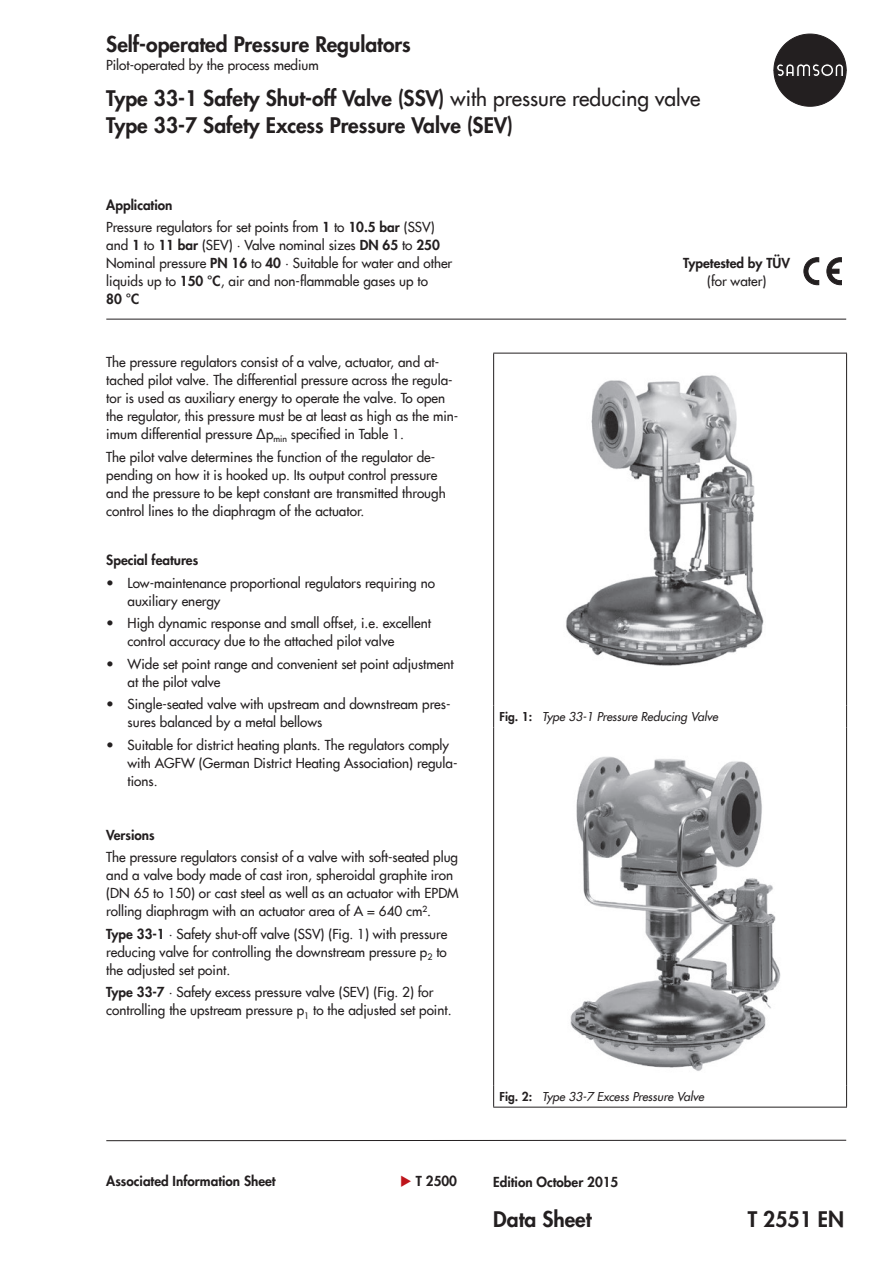
<style>
.page{position:relative;width:893px;height:1263px;background:#fff}
.page>*{position:absolute;margin:0;border:0;box-sizing:border-box;transform-origin:0 0}
.t1{font:800 21px/27px "Futura Com";color:#231f20}
.t2{font:500 13.5px/18px "Futura Com";color:#231f20}
.t3{font:800 13.5px "Futura Com";color:#231f20}
.t4{font:italic 500 12px "Futura Com";color:#231f20}
.s1{font-weight:500}
.s2{font-weight:800}
.s3{font-family:"Futura";font-weight:400}
.s4{font-weight:800;font-style:normal}
.s5{color:#be151b}
</style>
<div class="page">
<svg style="left:774px;top:34px;width:72px;height:72px"></svg>
<hr style="left:106px;top:319px;width:740px;height:1px;background:#231f20">
<svg style="left:804px;top:258px;width:15px;height:27px"></svg>
<svg style="left:827px;top:258px;width:15px;height:27px"></svg>
<div style="left:829px;top:269px;width:10px;height:4px;background:#231f20;border:1px solid #231f20"></div>
<svg style="left:106px;top:1139px;width:741px;height:2px"></svg>
<hr style="left:493px;top:353px;width:354px;height:1px;background:#231f20">
<hr style="left:493px;top:353px;width:1px;height:352px;background:#231f20">
<hr style="left:846px;top:353px;width:1px;height:352px;background:#231f20">
<svg style="left:493px;top:705px;width:1px;height:22px"></svg>
<svg style="left:846px;top:705px;width:1px;height:22px"></svg>
<hr style="left:493px;top:727px;width:1px;height:358px;background:#231f20">
<hr style="left:846px;top:727px;width:1px;height:358px;background:#231f20">
<svg style="left:493px;top:1085px;width:1px;height:22px"></svg>
<svg style="left:846px;top:1085px;width:1px;height:22px"></svg>
<hr style="left:493px;top:1107px;width:354px;height:1px;background:#231f20">
<img style="left:566px;top:375px;width:198px;height:291px">
<img style="left:570px;top:756px;width:211px;height:315px">
<h1 class="t1" style="left:106px;top:30px;width:306px">Self-operated Pressure Regulators</h1>
<p class="t2" style="left:106px;top:55px;width:214px">Pilot-operated by the process medium</p>
<h1 class="t1" style="left:106px;top:84px;width:596px">Type 33-1 Safety Shut-off Valve (SSV) <span class="s1">with pressure reducing valve<br></span>Type 33-7 Safety Excess Pressure Valve (SEV)</h1>
<p class="t2" style="left:106px;top:193px;width:330px;line-height:22.5px"><span class="s2">Application<br></span>Pressure regulators for set points from <span class="s2">1</span> to <span class="s2">10.5 bar</span> (SSV)</p>
<p class="t2" style="left:106px;top:235px;width:348px">and <span class="s2">1</span> to <span class="s2">11 bar</span> (SEV) · Valve nominal sizes <span class="s2">DN 65</span> to <span class="s2">250<br></span>Nominal pressure <span class="s2">PN 16</span> to <span class="s2">40</span> · Suitable for water and other liquids up to <span class="s2">150 °C</span>, air and non-flammable gases up to<br><span class="s2">80 °C</span></p>
<p class="t2" style="left:106px;top:352px;width:354px">The pressure regulators consist of a valve, actuator, and at&shy;tached pilot valve. The differential pressure across the regula&shy;tor is used as auxiliary energy to operate the valve. To open the regulator, this pressure must be at least as high as the min&shy;imum differential pressure ∆p<sub>min</sub> specified in Table 1.</p>
<p class="t2" style="left:106px;top:447px;width:341px">The pilot valve determines the function of the regulator de&shy;pending on how it is hooked up. Its output control pressure and the pressure to be kept constant are transmitted through control lines to the diaphragm of the actuator.</p>
<p class="t3" style="left:106px;top:550px;width:93px">Special features</p>
<p class="t2" style="left:128px;top:573px;width:309px;text-indent:-21px"><span class="s3">•</span> Low-maintenance proportional regulators requiring no auxiliary energy</p>
<p class="t2" style="left:128px;top:613px;width:305px;text-indent:-21px"><span class="s3">•</span> High dynamic response and small offset, i.e. excellent control accuracy due to the attached pilot valve</p>
<p class="t2" style="left:128px;top:654px;width:328px;text-indent:-21px"><span class="s3">•</span> Wide set point range and convenient set point adjustment at the pilot valve</p>
<p class="t2" style="left:128px;top:694px;width:324px;text-indent:-21px"><span class="s3">•</span> Single-seated valve with upstream and downstream pres&shy;sures balanced by a metal bellows</p>
<p class="t2" style="left:128px;top:735px;width:331px;text-indent:-21px"><span class="s3">•</span> Suitable for district heating plants. The regulators comply with AGFW (German District Heating Association) regula&shy;tions.</p>
<p class="t3" style="left:106px;top:824px;width:50px">Versions</p>
<p class="t2" style="left:106px;top:847px;width:354px">The pressure regulators consist of a valve with soft-seated plug and a valve body made of cast iron, spheroidal graphite iron (DN 65 to 150) or cast steel as well as an actuator with EPDM rolling diaphragm with an actuator area of A = 640 cm².</p>
<p class="t2" style="left:106px;top:924px;width:342px;text-align:justify"><span class="s2">Type 33-1</span> · Safety shut-off valve (SSV) (Fig. 1) with pressure reducing valve for controlling the downstream pressure p<sub>2</sub> to the adjusted set point.</p>
<p class="t2" style="left:106px;top:982px;width:347px"><span class="s2">Type 33-7</span> · Safety excess pressure valve (SEV) (Fig. 2) for controlling the upstream pressure p<sub>1</sub> to the adjusted set point.</p>
<p class="t3" style="left:683px;top:253px;width:108px">Typetested by TÜV</p>
<p class="t2" style="left:707px;top:271px;width:61px">(for water)</p>
<p class="t4" style="left:500px;top:708px;width:220px"><span class="s4">Fig. 1:</span> Type 33-1 Pressure Reducing Valve</p>
<p class="t4" style="left:500px;top:1088px;width:206px"><span class="s4">Fig. 2:</span> Type 33-7 Excess Pressure Valve</p>
<p class="t3" style="left:106px;top:1171px;width:171px">Associated Information Sheet</p>
<p class="t3" style="left:400px;top:1171px;width:58px"><span class="s5">◆</span> T 2500</p>
<p class="t3" style="left:493px;top:1172px;width:127px">Edition October 2015</p>
<h1 class="t1" style="left:493px;top:1205px;width:100px">Data Sheet</h1>
<h1 class="t1" style="left:748px;top:1205px;width:98px">T 2551 EN</h1>
</div>
